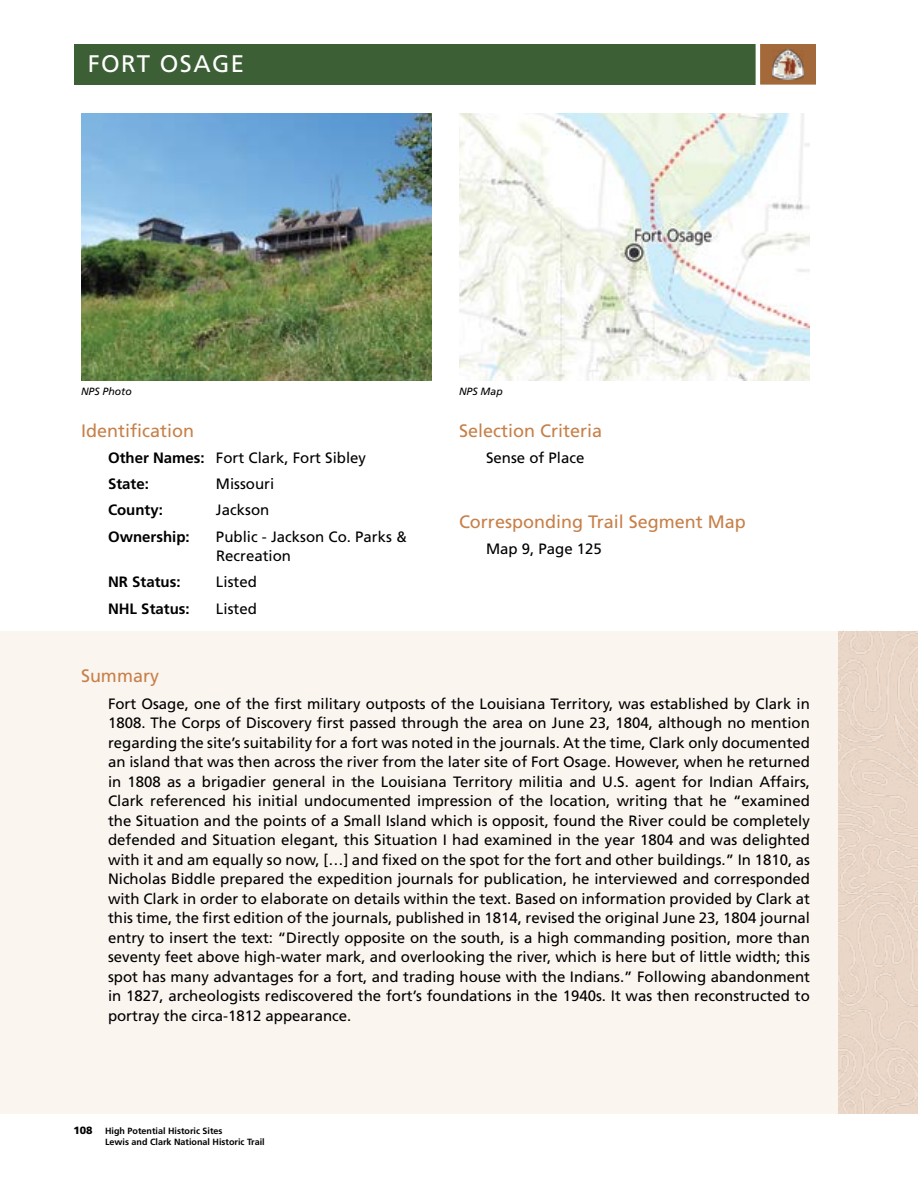
<style>
.page{position:relative;width:918px;height:1188px;background:#fff}
.page>*{position:absolute;margin:0;border:0;box-sizing:border-box;transform-origin:0 0}
.Site_Name{font:24px "Frutiger LT Std";letter-spacing:.06em;color:#fff}
.Site_Subhead{font:18px "Frutiger LT Std";color:#c78049}
.Site_Summary_Subhead{font:18px "Frutiger LT Std";color:#c78049}
.Site_Summary_Body_Copy{font:15px/19.5px "Frutiger LT Std";color:#000;text-align:justify}
.Site_Body_Copy{font:15px/19.5px "Frutiger LT Std";color:#000}
.Site_Body_Copy-2{font:700 15px "Frutiger LT Std";color:#000}
.Image_Caption{font:italic 10.5px "Frutiger LT Std";color:#000}
.t1{font:900 10.5px "Frutiger LT Std";color:#000}
.t2{font:700 9px/10.8px "Frutiger LT Std";color:#000}
.s1{font-weight:700}
</style>
<div class="page">
<div style="left:0;top:631px;width:918px;height:482px;background:#fbf5f0"></div>
<img style="left:838px;top:631px;width:80px;height:483px">
<div style="left:74px;top:44px;width:743px;height:41px;background:#3c5f36"></div>
<img style="left:81px;top:113px;width:351px;height:267px">
<img style="left:459px;top:113px;width:351px;height:267px">
<svg style="left:755px;top:44px;width:62px;height:41px;background:#af7f58"></svg>
<img style="left:773px;top:50px;width:30px;height:29px">
<p class="Site_Name" style="left:88px;top:50px;width:158px">FORT OSAGE</p>
<p class="Image_Caption" style="left:81px;top:385px;width:52px">NPS Photo</p>
<p class="Image_Caption" style="left:459px;top:385px;width:45px">NPS Map</p>
<p class="Site_Subhead" style="left:81px;top:420px;width:115px">Identification</p>
<p class="Site_Body_Copy" style="left:108px;top:448px;width:260px"><span class="s1">Other Names:</span> Fort Clark, Fort Sibley</p>
<p class="Site_Body_Copy-2" style="left:108px;top:475px;width:42px">State:</p>
<p class="Site_Body_Copy" style="left:216px;top:474px;width:60px">Missouri</p>
<p class="Site_Body_Copy-2" style="left:108px;top:501px;width:57px">County:</p>
<p class="Site_Body_Copy" style="left:216px;top:500px;width:55px">Jackson</p>
<p class="Site_Body_Copy-2" style="left:108px;top:527px;width:83px">Ownership:</p>
<p class="Site_Body_Copy" style="left:216px;top:527px;width:192px">Public - Jackson Co. Parks &amp;<br>Recreation</p>
<p class="Site_Body_Copy-2" style="left:108px;top:573px;width:74px">NR Status:</p>
<p class="Site_Body_Copy" style="left:216px;top:572px;width:42px">Listed</p>
<p class="Site_Body_Copy-2" style="left:108px;top:599px;width:83px">NHL Status:</p>
<p class="Site_Body_Copy" style="left:216px;top:599px;width:42px">Listed</p>
<p class="Site_Subhead" style="left:459px;top:420px;width:145px">Selection Criteria</p>
<p class="Site_Body_Copy" style="left:486px;top:448px;width:100px">Sense of Place</p>
<p class="Site_Subhead" style="left:459px;top:511px;width:288px">Corresponding Trail Segment Map</p>
<p class="Site_Body_Copy" style="left:486px;top:539px;width:117px">Map 9, Page 125</p>
<p class="Site_Summary_Subhead" style="left:81px;top:666px;width:80px">Summary</p>
<p class="Site_Summary_Body_Copy" style="left:108px;top:694px;width:704px">Fort Osage, one of the first military outposts of the Louisiana Territory, was established by Clark in 1808. The Corps of Discovery first passed through the area on June 23, 1804, although no mention regarding the site’s suitability for a fort was noted in the journals. At the time, Clark only documented an island that was then across the river from the later site of Fort Osage. However, when he returned in 1808 as a brigadier general in the Louisiana Territory militia and U.S. agent for Indian Affairs, Clark referenced his initial undocumented impression of the location, writing that he “examined the Situation and the points of a Small Island which is opposit, found the River could be completely defended and Situation elegant, this Situation I had examined in the year 1804 and was delighted with it and am equally so now, […] and fixed on the spot for the fort and other buildings.” In 1810, as Nicholas Biddle prepared the expedition journals for publication, he interviewed and corresponded with Clark in order to elaborate on details within the text. Based on information provided by Clark at this time, the first edition of the journals, published in 1814, revised the original June 23, 1804 journal entry to insert the text: “Directly opposite on the south, is a high commanding position, more than seventy feet above high-water mark, and overlooking the river, which is here but of little width; this spot has many advantages for a fort, and trading house with the Indians.” Following abandonment in 1827, archeologists rediscovered the fort’s foundations in the 1940s. It was then reconstructed to portray the circa-1812 appearance.</p>
<p class="t1" style="left:73px;top:1124px;width:21px">108</p>
<p class="t2" style="left:105px;top:1125px;width:161px">High Potential Historic Sites<br>Lewis and Clark National Historic Trail</p>
</div>
